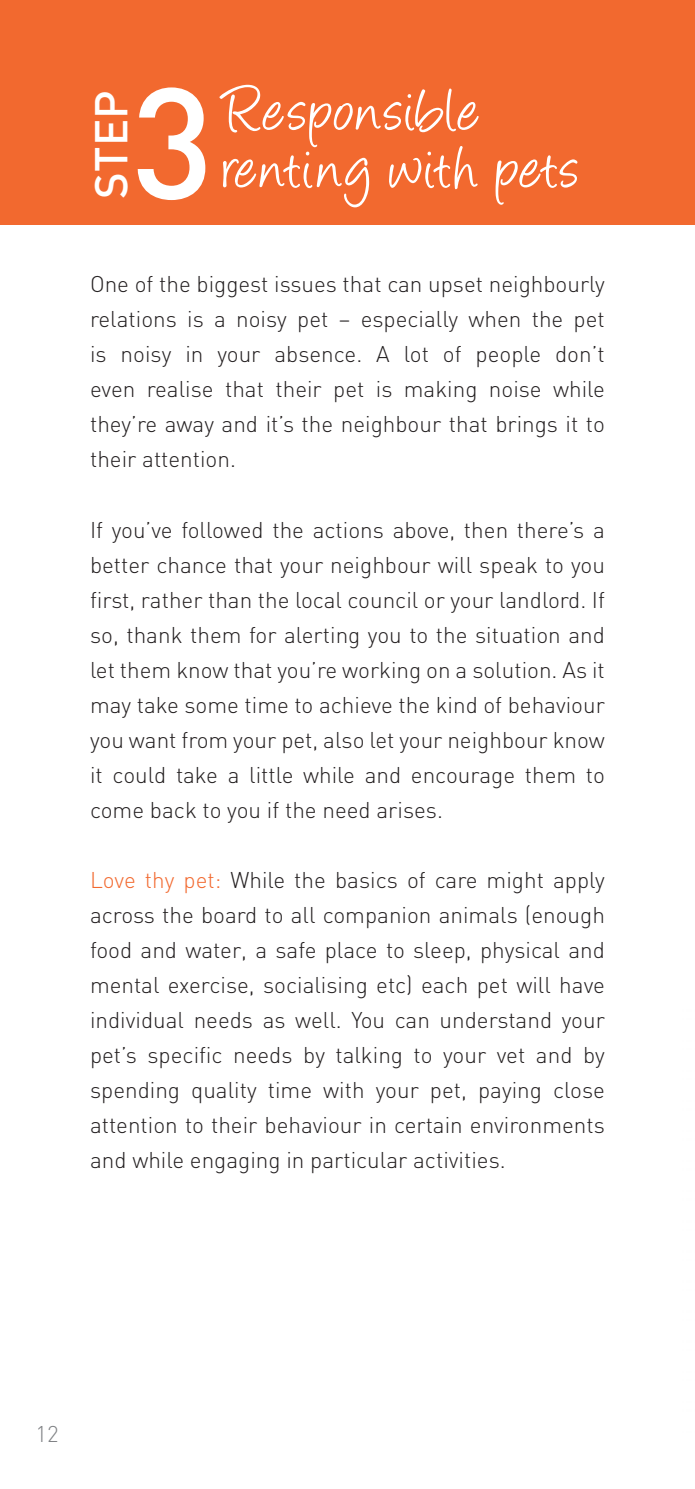
<style>
.page{position:relative;width:695px;height:1489px;background:#fff}
.page>*{position:absolute;margin:0;border:0;box-sizing:border-box;transform-origin:0 0}
.t1{font:500 155px "DIN";color:#fff}
.t2{font:69.5px/57.5px "Angelina";letter-spacing:.03em;color:#fff}
.t3{font:500 45.5px "DIN";color:#fff}
.t4{font:300 22.5px/35px "DIN";color:#231f20;text-align:justify}
.t5{font:300 22.5px "DIN";color:#808285}
.s1{color:#f2692f}
</style>
<div class="page">
<div style="left:0;top:0;width:694px;height:225px;background:#f2692f"></div>
<h3 class="t3" style="left:85px;top:198px;width:110px;rotate:-90deg">STEP</h3>
<h1 class="t1" style="left:131px;top:55px;width:84px">3</h1>
<h2 class="t2" style="left:223px;top:89px;width:357px">Responsible renting with pets</h2>
<p class="t4" style="left:90px;top:269px;width:516px">One of the biggest issues that can upset neighbourly relations is a noisy pet – especially when the pet is noisy in your absence. A lot of people don’t even realise that their pet is making noise while they’re away and it’s the neighbour that brings it to their attention.</p>
<p class="t4" style="left:90px;top:514px;width:516px">If you’ve followed the actions above, then there’s a better chance that your neighbour will speak to you first, rather than the local council or your landlord. If so, thank them for alerting you to the situation and let them know that you’re working on a solution. As it may take some time to achieve the kind of behaviour you want from your pet, also let your neighbour know it could take a little while and encourage them to come back to you if the need arises.</p>
<p class="t4" style="left:90px;top:864px;width:516px"><span class="s1">Love thy pet:</span> While the basics of care might apply across the board to all companion animals (enough food and water, a safe place to sleep, physical and mental exercise, socialising etc) each pet will have individual needs as well. You can understand your pet’s specific needs by talking to your vet and by spending quality time with your pet, paying close attention to their behaviour in certain environments and while engaging in particular activities.</p>
<p class="t5" style="left:35px;top:1425px;width:25px">12</p>
</div>
